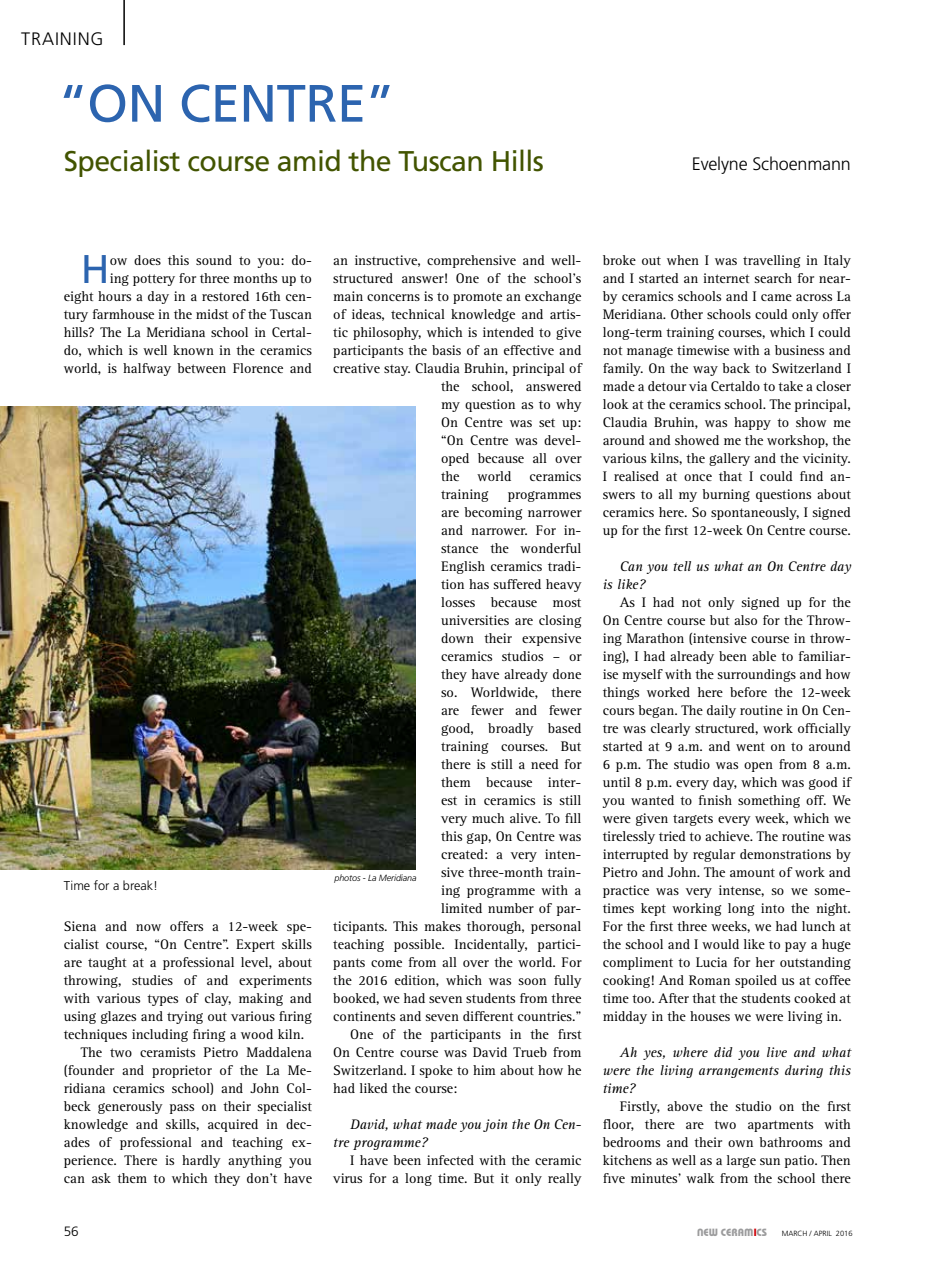
<style>
.page{position:relative;width:936px;height:1276px;background:#fff}
.page>*{position:absolute;margin:0;border:0;box-sizing:border-box;transform-origin:0 0}
.t1{font:52.5px "Frutiger";letter-spacing:-.01em;color:#2c64af}
.t2{font:40.05px "Frutiger";color:#2c64af}
.t3{font:28.5px "Frutiger";letter-spacing:-.02em;color:#425400}
.t4{font:300 18px "Frutiger";letter-spacing:-.01em;color:#000}
.t5{font:300 18px "Frutiger";letter-spacing:.05em;color:#000}
.t6{font:14.25px/18px "Rotis Serif";color:#000;text-align:justify}
.t7{font:italic 14.25px/18px "Rotis Serif";color:#000}
.t8{font:300 13.5px "Frutiger";color:#000}
.t9{font:300 12.75px "Frutiger";color:#000}
.t10{font:10.5px "Keramik";color:#9c9c9d}
.t11{font:italic 300 9px "Frutiger";letter-spacing:-.01em;color:#000}
.t12{font:300 7.5px "Frutiger";color:#000}
.s1{color:#ce0107}
</style>
<div class="page">
<hr style="left:123px;top:0;width:2px;height:45px;background:#000">
<img style="left:0;top:406px;width:415px;height:463px">
<p class="t5" style="left:21px;top:28px;width:84px">TRAINING</p>
<h1 class="t1" style="left:58px;top:73px;width:338px">“ON CENTRE”</h1>
<h3 class="t3" style="left:64px;top:144px;width:481px">Specialist course amid the Tuscan Hills</h3>
<p class="t4" style="left:691px;top:154px;width:160px">Evelyne Schoenmann</p>
<h2 class="t2" style="left:81px;top:245px;width:30px">H</h2>
<p class="t6" style="left:64px;top:251px;width:250px;text-align:right">ow does this sound to you: do-<br>ing pottery for three months up to<br>eight hours a day in a restored 16th cen&shy;tury farmhouse in the midst of the Tuscan hills? The La Meridiana school in Certal&shy;do, which is well known in the ceramics world, is halfway between Florence and</p>
<p class="t9" style="left:64px;top:879px;width:96px">Time for a break!</p>
<p class="t6" style="left:64px;top:917px;width:250px">Siena and now offers a 12-week spe-</p>
<p class="t6" style="left:64px;top:935px;width:250px">cialist course, “On Centre”. Expert skills</p>
<p class="t6" style="left:64px;top:953px;width:250px">are taught at a professional level, about</p>
<p class="t6" style="left:64px;top:971px;width:250px">throwing, studies of and experiments</p>
<p class="t6" style="left:64px;top:989px;width:250px">with various types of clay, making and</p>
<p class="t6" style="left:64px;top:1007px;width:250px">using glazes and trying out various firing</p>
<p class="t6" style="left:64px;top:1025px;width:242px">techniques including firing a wood kiln.</p>
<p class="t6" style="left:81px;top:1043px;width:233px">The two ceramists Pietro Maddalena</p>
<p class="t6" style="left:64px;top:1061px;width:250px">(founder and proprietor of the La Me-</p>
<p class="t6" style="left:64px;top:1079px;width:250px">ridiana ceramics school) and John Col-</p>
<p class="t6" style="left:64px;top:1097px;width:250px">beck generously pass on their specialist</p>
<p class="t6" style="left:64px;top:1115px;width:250px">knowledge and skills, acquired in dec-</p>
<p class="t6" style="left:64px;top:1133px;width:250px">ades of professional and teaching ex-</p>
<p class="t6" style="left:64px;top:1151px;width:250px">perience. There is hardly anything you</p>
<p class="t6" style="left:64px;top:1169px;width:250px">can ask them to which they don’t have</p>
<p class="t6" style="left:333px;top:251px;width:250px">an instructive, comprehensive and well-</p>
<p class="t6" style="left:333px;top:269px;width:250px">structured answer! One of the school’s</p>
<p class="t6" style="left:333px;top:287px;width:250px">main concerns is to promote an exchange</p>
<p class="t6" style="left:333px;top:305px;width:250px">of ideas, technical knowledge and artis-</p>
<p class="t6" style="left:333px;top:323px;width:250px">tic philosophy, which is intended to give</p>
<p class="t6" style="left:333px;top:341px;width:250px">participants the basis of an effective and</p>
<p class="t6" style="left:333px;top:359px;width:250px">creative stay. Claudia Bruhin, principal of</p>
<p class="t6" style="left:441px;top:377px;width:142px">the school, answered</p>
<p class="t6" style="left:441px;top:395px;width:142px">my question as to why</p>
<p class="t6" style="left:441px;top:413px;width:142px">On Centre was set up:</p>
<p class="t6" style="left:441px;top:431px;width:142px">“On Centre was devel-</p>
<p class="t6" style="left:441px;top:449px;width:142px">oped because all over</p>
<p class="t6" style="left:441px;top:467px;width:20px">the</p>
<p class="t6" style="left:477px;top:467px;width:36px">world</p>
<p class="t6" style="left:529px;top:467px;width:53px">ceramics</p>
<p class="t6" style="left:441px;top:485px;width:49px">training</p>
<p class="t6" style="left:507px;top:485px;width:75px">programmes</p>
<p class="t6" style="left:441px;top:503px;width:142px">are becoming narrower</p>
<p class="t6" style="left:441px;top:521px;width:142px">and narrower. For in-</p>
<p class="t6" style="left:441px;top:539px;width:142px">stance the wonderful</p>
<p class="t6" style="left:441px;top:557px;width:142px">English ceramics tradi-</p>
<p class="t6" style="left:441px;top:575px;width:142px">tion has suffered heavy</p>
<p class="t6" style="left:441px;top:593px;width:142px">losses because most</p>
<p class="t6" style="left:441px;top:611px;width:142px">universities are closing</p>
<p class="t6" style="left:441px;top:629px;width:142px">down their expensive</p>
<p class="t6" style="left:441px;top:647px;width:142px">ceramics studios – or</p>
<p class="t6" style="left:441px;top:665px;width:142px">they have already done</p>
<p class="t6" style="left:441px;top:683px;width:142px">so. Worldwide, there</p>
<p class="t6" style="left:441px;top:701px;width:142px">are fewer and fewer</p>
<p class="t6" style="left:441px;top:719px;width:142px">good, broadly based</p>
<p class="t6" style="left:441px;top:737px;width:142px">training courses. But</p>
<p class="t6" style="left:441px;top:755px;width:142px">there is still a need for</p>
<p class="t6" style="left:441px;top:773px;width:142px">them because inter-</p>
<p class="t6" style="left:441px;top:791px;width:142px">est in ceramics is still</p>
<p class="t6" style="left:441px;top:809px;width:142px">very much alive. To fill</p>
<p class="t6" style="left:441px;top:827px;width:142px">this gap, On Centre was</p>
<p class="t6" style="left:441px;top:845px;width:142px">created: a very inten-</p>
<p class="t6" style="left:441px;top:863px;width:142px">sive three-month train-</p>
<p class="t6" style="left:441px;top:881px;width:142px">ing programme with a</p>
<p class="t6" style="left:441px;top:899px;width:142px">limited number of par-</p>
<p class="t6" style="left:333px;top:917px;width:250px">ticipants. This makes thorough, personal</p>
<p class="t6" style="left:333px;top:935px;width:250px">teaching possible. Incidentally, partici-</p>
<p class="t6" style="left:333px;top:953px;width:250px">pants come from all over the world. For</p>
<p class="t6" style="left:333px;top:971px;width:250px">the 2016 edition, which was soon fully</p>
<p class="t6" style="left:333px;top:989px;width:250px">booked, we had seven students from three</p>
<p class="t6" style="left:333px;top:1007px;width:250px">continents and seven different countries.”</p>
<p class="t6" style="left:350px;top:1025px;width:233px">One of the participants in the first</p>
<p class="t6" style="left:333px;top:1043px;width:250px">On Centre course was David Trueb from</p>
<p class="t6" style="left:333px;top:1061px;width:250px">Switzerland. I spoke to him about how he</p>
<p class="t6" style="left:333px;top:1079px;width:126px">had liked the course:</p>
<p class="t7" style="left:333px;top:1115px;width:250px;text-indent:17px">David, what made you join the On Cen&shy;tre programme?</p>
<p class="t6" style="left:333px;top:1151px;width:250px;text-align:right">I have been infected with the ceramic virus for a long time. But it only really</p>
<p class="t11" style="left:334px;top:873px;width:84px">photos - La Meridiana</p>
<p class="t6" style="left:602px;top:251px;width:250px">broke out when I was travelling in Italy and I started an internet search for near&shy;by ceramics schools and I came across La Meridiana. Other schools could only offer long-term training courses, which I could not manage timewise with a business and family. On the way back to Switzerland I made a detour via Certaldo to take a closer look at the ceramics school. The principal, Claudia Bruhin, was happy to show me around and showed me the workshop, the various kilns, the gallery and the vicinity.<br>I realised at once that I could find an&shy;swers to all my burning questions about ceramics here. So spontaneously, I signed up for the first 12-week On Centre course.</p>
<p class="t7" style="left:602px;top:557px;width:250px;text-indent:17px">Can you tell us what an On Centre day is like?</p>
<p class="t6" style="left:602px;top:593px;width:250px;text-indent:17px">As I had not only signed up for the On Centre course but also for the Throw&shy;ing Marathon (intensive course in throw&shy;ing), I had already been able to familiar&shy;ise myself with the surroundings and how things worked here before the 12-week cours began. The daily routine in On Cen&shy;tre was clearly structured, work officially started at 9 a.m. and went on to around 6 p.m. The studio was open from 8 a.m. until 8 p.m. every day, which was good if you wanted to finish something off. We were given targets every week, which we tirelessly tried to achieve. The routine was interrupted by regular demonstrations by Pietro and John. The amount of work and practice was very intense, so we some&shy;times kept working long into the night.<br>For the first three weeks, we had lunch at the school and I would like to pay a huge compliment to Lucia for her outstanding cooking! And Roman spoiled us at coffee time too. After that the students cooked at midday in the houses we were living in.</p>
<p class="t7" style="left:602px;top:1043px;width:250px;text-align:justify;text-indent:17px">Ah yes, where did you live and what were the living arrangements during this time?</p>
<p class="t6" style="left:602px;top:1097px;width:250px;text-indent:17px">Firstly, above the studio on the first floor, there are two apartments with bedrooms and their own bathrooms and kitchens as well as a large sun patio. Then five minutes’ walk from the school there</p>
<p class="t8" style="left:64px;top:1223px;width:17px">56</p>
<p class="t10" style="left:697px;top:1225px;width:72px">NEW CERAM<span class="s1">I</span>CS</p>
<p class="t12" style="left:781px;top:1229px;width:72px">march / april 2016</p>
</div>
